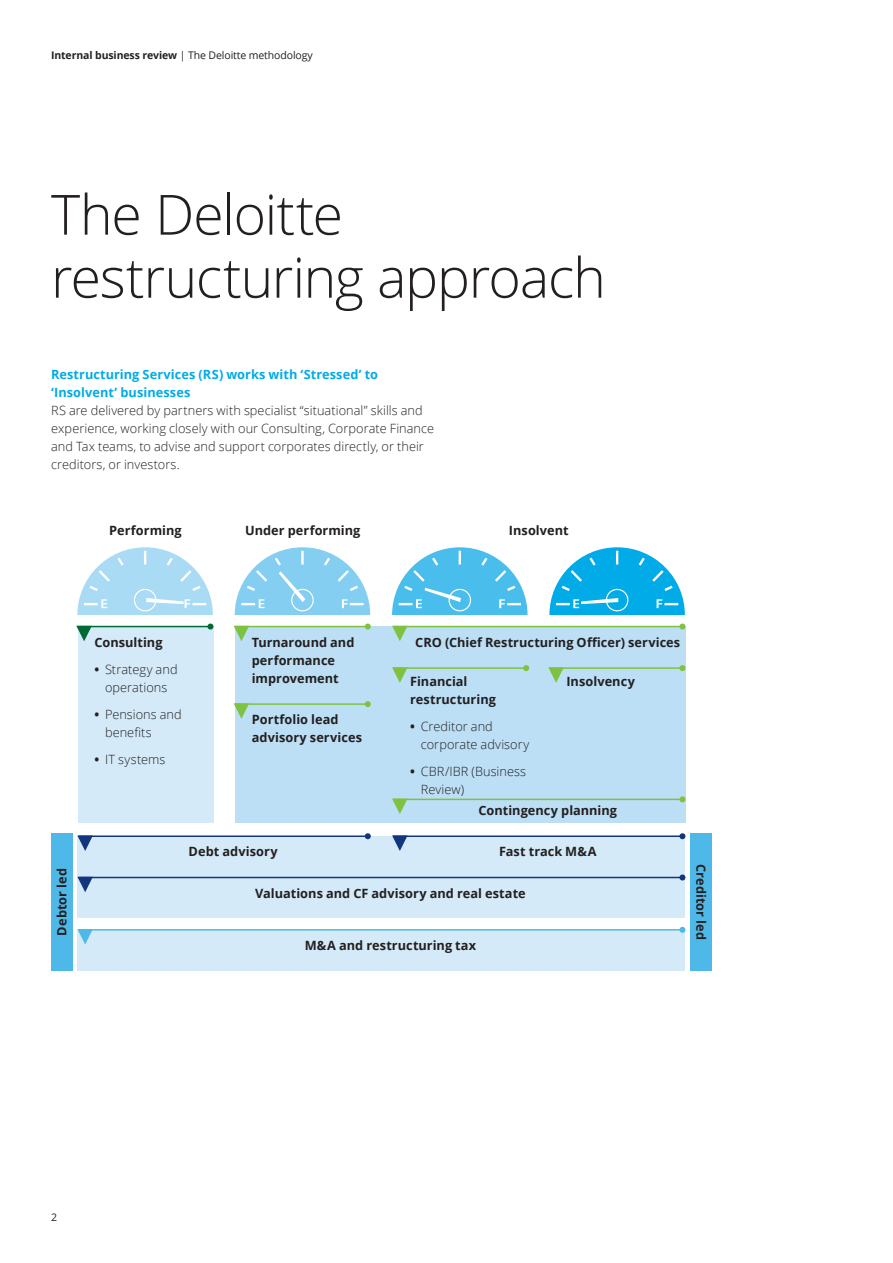
<style>
.page{position:relative;width:893px;height:1263px;background:#fff}
.page>*{position:absolute;margin:0;border:0;box-sizing:border-box;transform-origin:0 0}
.t1{font:300 55.5px/63px "Open Sans";letter-spacing:-.025em;color:#231f20}
.t2{font:300 12.75px/18px "Open Sans";letter-spacing:.005em;color:#231f20}
.t3{font:700 12.75px/18px "Open Sans";letter-spacing:.005em;color:#231f20}
.t4{font:700 12.75px/18px "Open Sans";letter-spacing:.005em;color:#00abe7}
.t5{font:10.5px "Open Sans";letter-spacing:-.01em;color:#231f20}
.s1{font-weight:700}
</style>
<div class="page">
<svg style="left:549px;top:547px;width:136px;height:68px"></svg>
<div style="left:606px;top:589px;width:22px;height:22px;border:1px solid #fff;border-radius:50%"></div>
<svg style="left:77px;top:547px;width:136px;height:68px"></svg>
<div style="left:134px;top:589px;width:22px;height:22px;border:1px solid #fff;border-radius:50%"></div>
<svg style="left:235px;top:547px;width:136px;height:68px"></svg>
<div style="left:291px;top:589px;width:23px;height:22px;border:1px solid #fff;border-radius:50%"></div>
<svg style="left:392px;top:547px;width:136px;height:68px"></svg>
<div style="left:448px;top:589px;width:23px;height:22px;border:1px solid #fff;border-radius:50%"></div>
<div style="left:235px;top:626px;width:450px;height:196px;background:#bcdff5"></div>
<div style="left:78px;top:626px;width:135px;height:196px;background:#d4eaf8"></div>
<hr style="left:77px;top:626px;width:133px;height:1px;background:#006a35">
<svg style="left:207px;top:623px;width:6px;height:6px"></svg>
<svg style="left:76px;top:626px;width:16px;height:15px"></svg>
<hr style="left:235px;top:626px;width:133px;height:1px;background:#7fc241">
<svg style="left:365px;top:623px;width:6px;height:6px"></svg>
<svg style="left:234px;top:626px;width:15px;height:15px"></svg>
<hr style="left:235px;top:703px;width:133px;height:2px;background:#7fc241">
<svg style="left:365px;top:701px;width:6px;height:6px"></svg>
<svg style="left:234px;top:703px;width:15px;height:16px"></svg>
<hr style="left:393px;top:626px;width:289px;height:1px;background:#7fc241">
<svg style="left:679px;top:623px;width:6px;height:6px"></svg>
<svg style="left:392px;top:626px;width:16px;height:15px"></svg>
<hr style="left:393px;top:667px;width:133px;height:2px;background:#7fc241">
<svg style="left:523px;top:665px;width:6px;height:6px"></svg>
<svg style="left:392px;top:667px;width:16px;height:16px"></svg>
<hr style="left:549px;top:667px;width:133px;height:2px;background:#7fc241">
<svg style="left:679px;top:665px;width:6px;height:6px"></svg>
<svg style="left:548px;top:667px;width:16px;height:16px"></svg>
<hr style="left:393px;top:799px;width:289px;height:1px;background:#7fc241">
<svg style="left:679px;top:796px;width:6px;height:6px"></svg>
<svg style="left:392px;top:799px;width:16px;height:15px"></svg>
<div style="left:77px;top:837px;width:608px;height:81px;background:#d4eaf8"></div>
<hr style="left:393px;top:835px;width:289px;height:2px;background:#11367e">
<svg style="left:679px;top:833px;width:6px;height:6px"></svg>
<svg style="left:392px;top:835px;width:16px;height:16px"></svg>
<hr style="left:78px;top:835px;width:290px;height:2px;background:#11367e">
<svg style="left:365px;top:833px;width:6px;height:6px"></svg>
<svg style="left:77px;top:835px;width:16px;height:16px"></svg>
<hr style="left:78px;top:877px;width:604px;height:1px;background:#11367e">
<svg style="left:679px;top:874px;width:6px;height:6px"></svg>
<svg style="left:77px;top:877px;width:16px;height:15px"></svg>
<div style="left:77px;top:930px;width:608px;height:41px;background:#d4eaf8"></div>
<hr style="left:78px;top:929px;width:604px;height:1px;background:#4eb9e9">
<svg style="left:679px;top:927px;width:6px;height:6px"></svg>
<svg style="left:77px;top:929px;width:16px;height:15px"></svg>
<div style="left:51px;top:833px;width:21px;height:138px;background:#4eb9e9"></div>
<div style="left:691px;top:833px;width:21px;height:138px;background:#4eb9e9"></div>
<p class="t5" style="left:51px;top:48px;width:263px"><span class="s1">Internal business review</span> | The Deloitte methodology</p>
<h1 class="t1" style="left:51px;top:182px;width:556px">The Deloitte restructuring approach</h1>
<p class="t4" style="left:51px;top:365px;width:329px">Restructuring Services (RS) works with ‘Stressed’ to ‘Insolvent’ businesses</p>
<p class="t2" style="left:51px;top:401px;width:385px">RS are delivered by partners with specialist “situational” skills and experience, working closely with our Consulting, Corporate Finance and Tax teams, to advise and support corporates directly, or their creditors, or investors.</p>
<p class="t3" style="left:109px;top:521px;width:74px">Performing</p>
<p class="t3" style="left:245px;top:521px;width:117px">Under performing</p>
<p class="t3" style="left:509px;top:521px;width:61px">Insolvent</p>
<p class="t3" style="left:94px;top:633px;width:70px">Consulting</p>
<p class="t2" style="left:94px;top:660px;width:85px;text-align:center"><span class="s1">•</span> Strategy and operations</p>
<p class="t2" style="left:105px;top:705px;width:78px;text-indent:-11px"><span class="s1">•</span> Pensions and benefits</p>
<p class="t2" style="left:94px;top:750px;width:73px"><span class="s1">•</span> IT systems</p>
<p class="t3" style="left:252px;top:633px;width:104px">Turnaround and performance improvement</p>
<p class="t3" style="left:252px;top:710px;width:112px">Portfolio lead advisory services</p>
<p class="t3" style="left:415px;top:633px;width:266px">CRO (Chief Restructuring Officer) services</p>
<p class="t3" style="left:410px;top:672px;width:87px">Financial restructuring</p>
<p class="t2" style="left:421px;top:717px;width:110px;text-indent:-11px"><span class="s1">•</span> Creditor and corporate advisory</p>
<p class="t2" style="left:421px;top:762px;width:107px;text-indent:-11px"><span class="s1">•</span> CBR/IBR (Business<br>Review)</p>
<p class="t3" style="left:566px;top:672px;width:70px">Insolvency</p>
<p class="t3" style="left:478px;top:801px;width:140px">Contingency planning</p>
<p class="t3" style="left:189px;top:842px;width:91px">Debt advisory</p>
<p class="t3" style="left:499px;top:842px;width:99px">Fast track M&amp;A</p>
<p class="t3" style="left:255px;top:884px;width:272px">Valuations and CF advisory and real estate</p>
<p class="t3" style="left:305px;top:936px;width:173px">M&amp;A and restructuring tax</p>
<p class="t3" style="left:53px;top:935px;width:69px;rotate:-90deg">Debtor led</p>
<p class="t3" style="left:710px;top:864px;width:77px;rotate:90deg">Creditor led</p>
<p class="t5" style="left:51px;top:1210px;width:8px">2</p>
</div>
